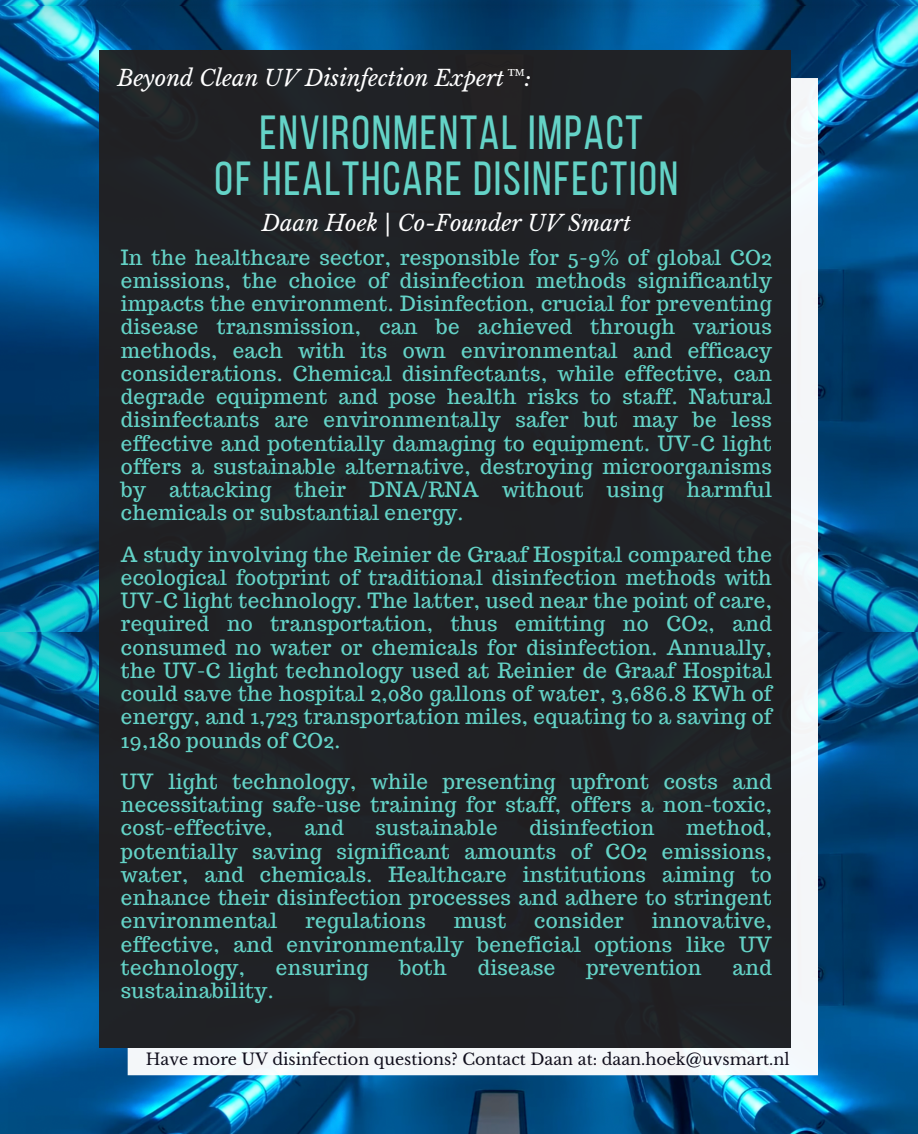
<style>
.page{position:relative;width:918px;height:1134px;background:#fff}
.page>*{position:absolute;margin:0;border:0;box-sizing:border-box;transform-origin:0 0}
.t1{font:47.7px/46.2px "Bebas Neue";letter-spacing:.04em;color:#64d3c7;text-align:center}
.t2{font:italic 22.05px "Libre Baskerville";color:#fff}
.t3{font:20.55px/23.2px "Trocchi";letter-spacing:.015em;color:#64d3c7;text-align:justify}
.t4{font:15.9px "Libre Baskerville";color:#100e1c}
</style>
<div class="page">
<img style="left:0;top:0;width:918px;height:632px">
<img style="left:0;top:632px;width:918px;height:502px">
<div style="left:128px;top:78px;width:690px;height:997px;background:#f4f6f9"></div>
<div style="left:100px;top:50px;width:690px;height:997px;background:#222021"></div>
<p class="t2" style="left:117px;top:65px;width:416px">Beyond Clean UV Disinfection Expert™:</p>
<h2 class="t1" style="left:215px;top:114px;width:465px">ENVIRONMENTAL IMPACT<br>OF HEALTHCARE DISINFECTION</h2>
<h2 class="t2" style="left:262px;top:210px;width:371px">Daan Hoek | Co-Founder UV Smart</h2>
<h1 class="t3" style="left:121px;top:245px;width:652px">In the healthcare sector, responsible for 5-9% of global CO2 emissions, the choice of disinfection methods significantly impacts the environment. Disinfection, crucial for preventing disease transmission, can be achieved through various methods, each with its own environmental and efficacy considerations. Chemical disinfectants, while effective, can degrade equipment and pose health risks to staff. Natural disinfectants are environmentally safer but may be less effective and potentially damaging to equipment. UV-C light offers a sustainable alternative, destroying microorganisms by attacking their DNA/RNA without using harmful chemicals or substantial energy.</h1>
<h2 class="t3" style="left:121px;top:542px;width:652px">A study involving the Reinier de Graaf Hospital compared the ecological footprint of traditional disinfection methods with UV-C light technology. The latter, used near the point of care, required no transportation, thus emitting no CO2, and consumed no water or chemicals for disinfection. Annually, the UV-C light technology used at Reinier de Graaf Hospital could save the hospital 2,080 gallons of water, 3,686.8 KWh of energy, and 1,723 transportation miles, equating to a saving of 19,180 pounds of CO2.</h2>
<h2 class="t3" style="left:121px;top:770px;width:652px">UV light technology, while presenting upfront costs and necessitating safe-use training for staff, offers a non-toxic, cost-effective,</h2>
<h2 class="t3" style="left:304px;top:816px;width:41px">and</h2>
<h2 class="t3" style="left:376px;top:816px;width:123px">sustainable</h2>
<h2 class="t3" style="left:529px;top:816px;width:126px">disinfection</h2>
<h2 class="t3" style="left:121px;top:816px;width:652px;text-indent:565px">method, potentially saving significant amounts of CO2 emissions, water, and chemicals. Healthcare institutions aiming to enhance their disinfection processes and adhere to stringent environmental</h2>
<h2 class="t3" style="left:121px;top:909px;width:652px;text-indent:531px">innovative, effective, and environmentally beneficial options like UV technology,</h2>
<h2 class="t3" style="left:305px;top:909px;width:122px">regulations</h2>
<h2 class="t3" style="left:454px;top:909px;width:54px">must</h2>
<h2 class="t3" style="left:534px;top:909px;width:91px">consider</h2>
<h2 class="t3" style="left:276px;top:956px;width:94px">ensuring</h2>
<h2 class="t3" style="left:400px;top:956px;width:49px">both</h2>
<h2 class="t3" style="left:478px;top:956px;width:79px">disease</h2>
<h2 class="t3" style="left:586px;top:956px;width:116px">prevention</h2>
<h2 class="t3" style="left:733px;top:956px;width:41px">and</h2>
<h2 class="t3" style="left:121px;top:979px;width:154px">sustainability.</h2>
<p class="t4" style="left:146px;top:1050px;width:645px">Have more UV disinfection questions? Contact Daan at: daan.hoek@uvsmart.nl</p>
</div>
